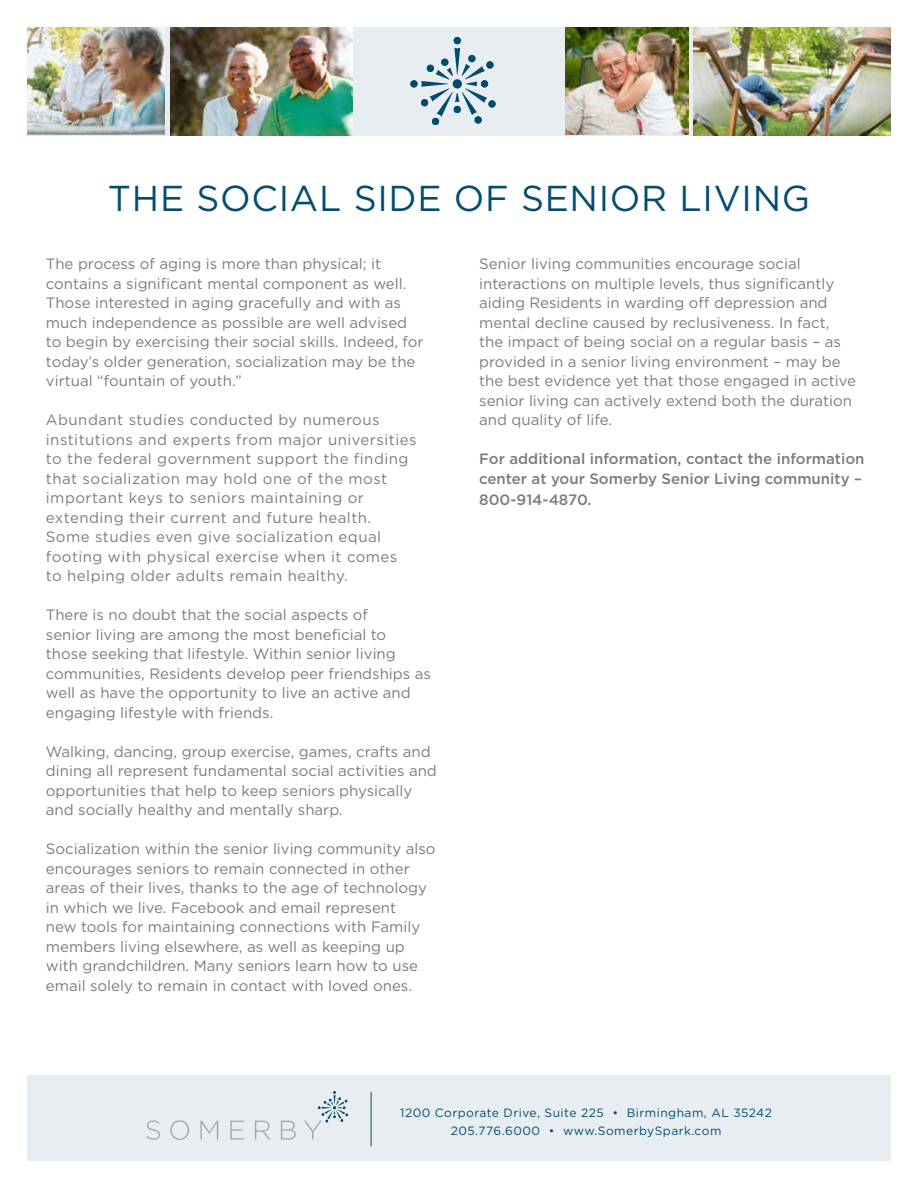
<style>
.page{position:relative;width:918px;height:1188px;background:#fff}
.page>*{position:absolute;margin:0;border:0;box-sizing:border-box;transform-origin:0 0}
.t1{font:36px "Gotham";letter-spacing:.02em;color:#024d71}
.t2{font:15px/19.5px "Gotham";color:#7d7c7b}
.t3{font:15px/19.5px "Gotham";letter-spacing:.03em;color:#7d7c7b}
.t4{font:500 15px/19.5px "Gotham";color:#7d7c7b}
.t5{font:12px/18px "Gotham";letter-spacing:.04em;color:#024d71;text-align:center}
</style>
<div class="page">
<div style="left:27px;top:27px;width:864px;height:108px;background:#e7edf0"></div>
<img style="left:27px;top:27px;width:138px;height:108px">
<img style="left:694px;top:27px;width:197px;height:108px">
<img style="left:565px;top:27px;width:123px;height:107px">
<img style="left:171px;top:27px;width:182px;height:108px">
<div style="left:27px;top:1076px;width:864px;height:85px;background:#e7edf0"></div>
<hr style="left:371px;top:1092px;width:1px;height:54px;background:#024d71">
<svg style="left:146px;top:1120px;width:14px;height:20px"></svg>
<svg style="left:170px;top:1120px;width:19px;height:20px"></svg>
<svg style="left:200px;top:1121px;width:18px;height:19px"></svg>
<svg style="left:230px;top:1121px;width:14px;height:19px"></svg>
<svg style="left:255px;top:1121px;width:15px;height:19px"></svg>
<svg style="left:281px;top:1121px;width:15px;height:19px"></svg>
<svg style="left:304px;top:1091px;width:44px;height:49px"></svg>
<div style="left:410px;top:80px;width:8px;height:7px;background:#004c6c;border-radius:4px"></div>
<svg style="left:421px;top:37px;width:75px;height:88px"></svg>
<h1 class="t1" style="left:108px;top:175px;width:704px">THE SOCIAL SIDE OF SENIOR LIVING</h1>
<p class="t2" style="left:46px;top:254px;width:379px">The process of aging is more than physical; it contains a significant mental component as well.<br>Those interested in aging gracefully and with as much independence as possible are well advised to begin by exercising their social skills. Indeed, for today’s older generation, socialization may be the virtual “fountain of youth.”</p>
<p class="t3" style="left:46px;top:410px;width:372px">Abundant studies conducted by numerous institutions and experts from major universities to the federal government support the finding that socialization may hold one of the most important keys to seniors maintaining or extending their current and future health.<br>Some studies even give socialization equal footing with physical exercise when it comes to helping older adults remain healthy.</p>
<p class="t2" style="left:46px;top:605px;width:387px">There is no doubt that the social aspects of<br>senior living are among the most beneficial to those seeking that lifestyle. Within senior living communities, Residents develop peer friendships as well as have the opportunity to live an active and engaging lifestyle with friends.</p>
<p class="t2" style="left:46px;top:741px;width:392px">Walking, dancing, group exercise, games, crafts and dining all represent fundamental social activities and opportunities that help to keep seniors physically and socially healthy and mentally sharp.</p>
<p class="t2" style="left:46px;top:839px;width:391px">Socialization within the senior living community also encourages seniors to remain connected in other areas of their lives, thanks to the age of technology in which we live. Facebook and email represent<br>new tools for maintaining connections with Family members living elsewhere, as well as keeping up with grandchildren. Many seniors learn how to use email solely to remain in contact with loved ones.</p>
<p class="t2" style="left:479px;top:254px;width:378px">Senior living communities encourage social interactions on multiple levels, thus significantly aiding Residents in warding off depression and mental decline caused by reclusiveness. In fact, the impact of being social on a regular basis – as provided in a senior living environment – may be the best evidence yet that those engaged in active senior living can actively extend both the duration and quality of life.</p>
<p class="t4" style="left:479px;top:449px;width:387px">For additional information, contact the information center at your Somerby Senior Living community –</p>
<p class="t4" style="left:479px;top:490px;width:114px">800-914-4870.</p>
<p class="t5" style="left:400px;top:1104px;width:373px">1200 Corporate Drive, Suite 225 • Birmingham, AL 35242<br>205.776.6000 • www.SomerbySpark.com</p>
</div>
